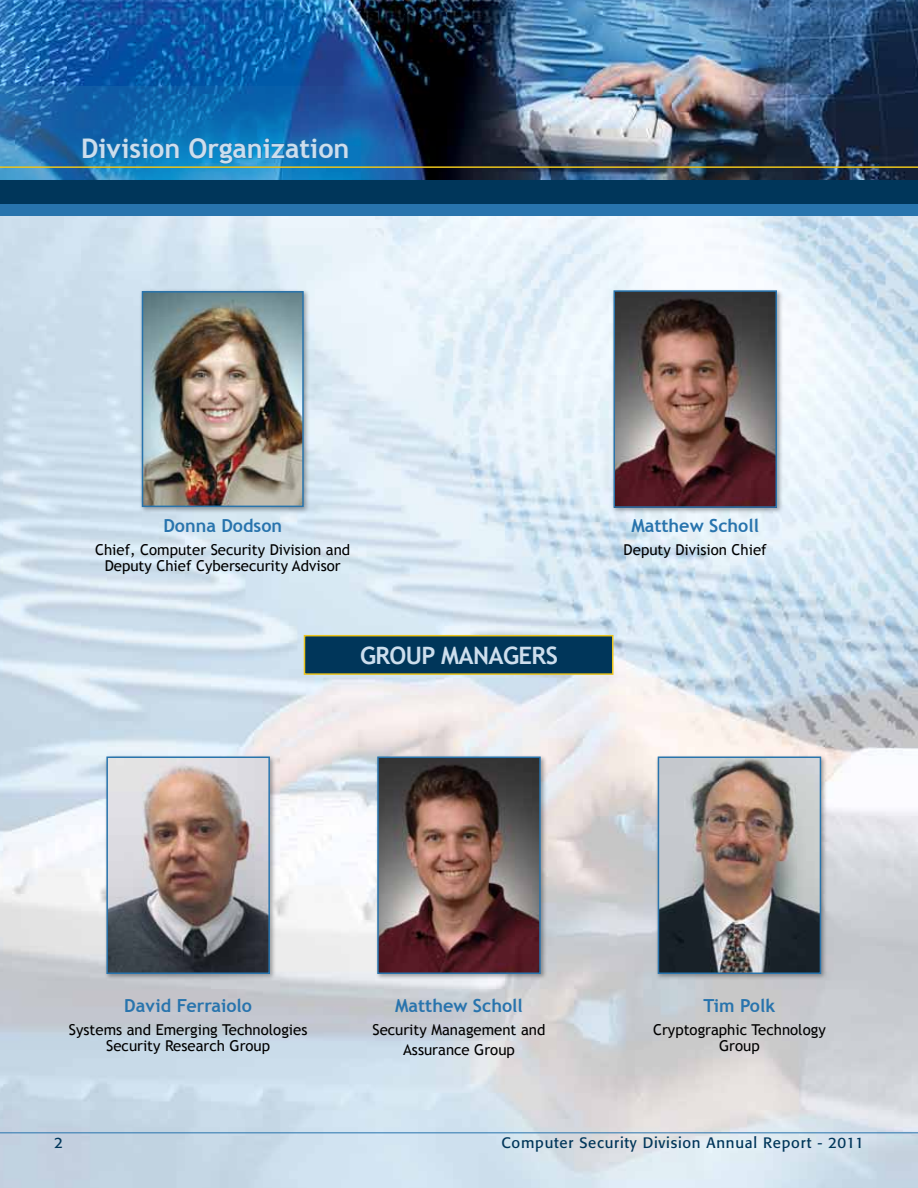
<style>
.page{position:relative;width:918px;height:1188px;background:#fff}
.page>*{position:absolute;margin:0;border:0;box-sizing:border-box;transform-origin:0 0}
.Main_Title{font:700 27px "Trebuchet MS";color:#cddeed}
.t1{font:700 24px "Trebuchet MS";letter-spacing:-.025em;color:#cddeed}
.t2{font:700 18px "Trebuchet MS";color:#2874ad}
.t3{font:15px/16.5px "Trebuchet MS";color:#000;text-align:center}
.t4{font:15px "Formata";letter-spacing:.05em;color:#00365a}
</style>
<div class="page">
<img style="left:0;top:216px;width:918px;height:972px">
<hr style="left:0;top:1132px;width:918px;height:1px;background:#2874ad">
<img style="left:0;top:0;width:918px;height:180px">
<svg style="left:0;top:86px;width:458px;height:94px;background:#175e9b"></svg>
<div style="left:0;top:180px;width:918px;height:30px;background:#00365a"></div>
<div style="left:0;top:204px;width:918px;height:12px;background:#2874ad"></div>
<hr style="left:0;top:166px;width:918px;height:2px;background:#ebc41c">
<div style="left:304px;top:635px;width:310px;height:40px;background:#00365a;border:2px solid #ebc41c"></div>
<svg style="left:82px;top:138px;width:97px;height:21px;background:#1475b5"></svg>
<svg style="left:189px;top:137px;width:160px;height:27px;background:#167ebe"></svg>
<div style="left:140px;top:288px;width:170px;height:226px;background:#000;opacity:.35"></div>
<img style="left:145px;top:294px;width:156px;height:210px">
<div style="left:142px;top:291px;width:162px;height:216px;border:2px solid #2874ad"></div>
<div style="left:655px;top:754px;width:173px;height:227px;background:#000;opacity:.35"></div>
<img style="left:661px;top:760px;width:157px;height:211px">
<div style="left:658px;top:757px;width:163px;height:217px;border:2px solid #2874ad"></div>
<div style="left:104px;top:754px;width:172px;height:227px;background:#000;opacity:.35"></div>
<img style="left:109px;top:760px;width:158px;height:211px">
<div style="left:106px;top:757px;width:164px;height:217px;border:2px solid #2874ad"></div>
<div style="left:375px;top:754px;width:172px;height:227px;background:#000;opacity:.35"></div>
<img style="left:380px;top:760px;width:158px;height:211px">
<div style="left:377px;top:757px;width:164px;height:217px;border:2px solid #2874ad"></div>
<div style="left:611px;top:288px;width:173px;height:227px;background:#000;opacity:.35"></div>
<img style="left:617px;top:293px;width:157px;height:212px">
<div style="left:614px;top:290px;width:163px;height:218px;border:2px solid #2874ad"></div>
<p class="Main_Title" style="left:81px;top:131px;width:270px">Division Organization</p>
<p class="t2" style="left:163px;top:515px;width:120px">Donna Dodson</p>
<p class="t3" style="left:95px;top:541px;width:257px">Chief, Computer Security Division and<br>Deputy Chief Cybersecurity Advisor</p>
<p class="t1" style="left:360px;top:640px;width:199px">GROUP MANAGERS</p>
<p class="t2" style="left:631px;top:515px;width:129px">Matthew Scholl</p>
<p class="t3" style="left:624px;top:541px;width:145px">Deputy Division Chief</p>
<p class="t2" style="left:124px;top:995px;width:129px">David Ferraiolo</p>
<p class="t3" style="left:69px;top:1021px;width:240px">Systems and Emerging Technologies<br>Security Research Group</p>
<p class="t2" style="left:395px;top:995px;width:129px">Matthew Scholl</p>
<p class="t3" style="left:372px;top:1020px;width:174px;line-height:19.8px">Security Management and<br>Assurance Group</p>
<p class="t2" style="left:704px;top:995px;width:73px">Tim Polk</p>
<p class="t3" style="left:653px;top:1021px;width:174px">Cryptographic Technology<br>Group</p>
<p class="t4" style="left:54px;top:1134px;width:10px">2</p>
<p class="t4" style="left:501px;top:1134px;width:364px">Computer Security Division Annual Report - 2011</p>
</div>
